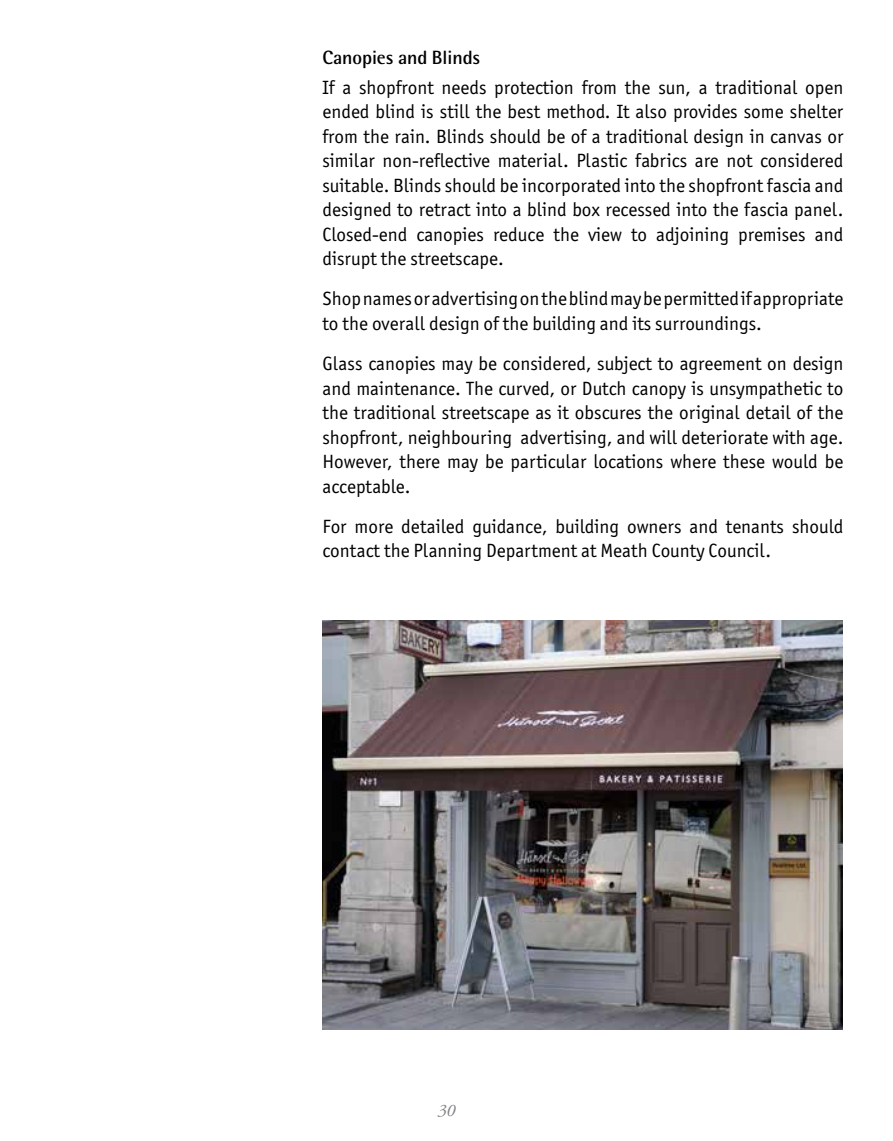
<style>
.page{position:relative;width:893px;height:1141px;background:#fff}
.page>*{position:absolute;margin:0;border:0;box-sizing:border-box;transform-origin:0 0}
.t1{font:19.25px/24.5px "Officina Sans ITC Std";color:#000;text-align:justify}
.t2{font:700 19.25px "Agfa Rotis Semisans";letter-spacing:-.005em;color:#000}
.t3{font:italic 17.5px "Adobe Garamond";color:#808285}
</style>
<div class="page">
<img style="left:323px;top:620px;width:520px;height:409px">
<p class="t2" style="left:322px;top:46px;width:159px">Canopies and Blinds</p>
<p class="t1" style="left:322px;top:75px;width:522px">If a shopfront needs protection from the sun, a traditional open ended blind is still the best method. It also provides some shelter from the rain. Blinds should be of a traditional design in canvas or similar non-reflective material. Plastic fabrics are not considered suitable. Blinds should be incorporated into the shopfront fascia and designed to retract into a blind box recessed into the fascia panel.<br>Closed-end canopies reduce the view to adjoining premises and disrupt the streetscape.</p>
<p class="t1" style="left:322px;top:287px;width:522px">Shop names or advertising on the blind may be permitted if appropriate to the overall design of the building and its surroundings.</p>
<p class="t1" style="left:322px;top:351px;width:522px">Glass canopies may be considered, subject to agreement on design and maintenance. The curved, or Dutch canopy is unsympathetic to the traditional streetscape as it obscures the original detail of the shopfront, neighbouring advertising, and will deteriorate with age.<br>However, there may be particular locations where these would be acceptable.</p>
<p class="t1" style="left:322px;top:514px;width:522px">For more detailed guidance, building owners and tenants should contact the Planning Department at Meath County Council.</p>
<p class="t3" style="left:438px;top:1101px;width:19px">30</p>
</div>
